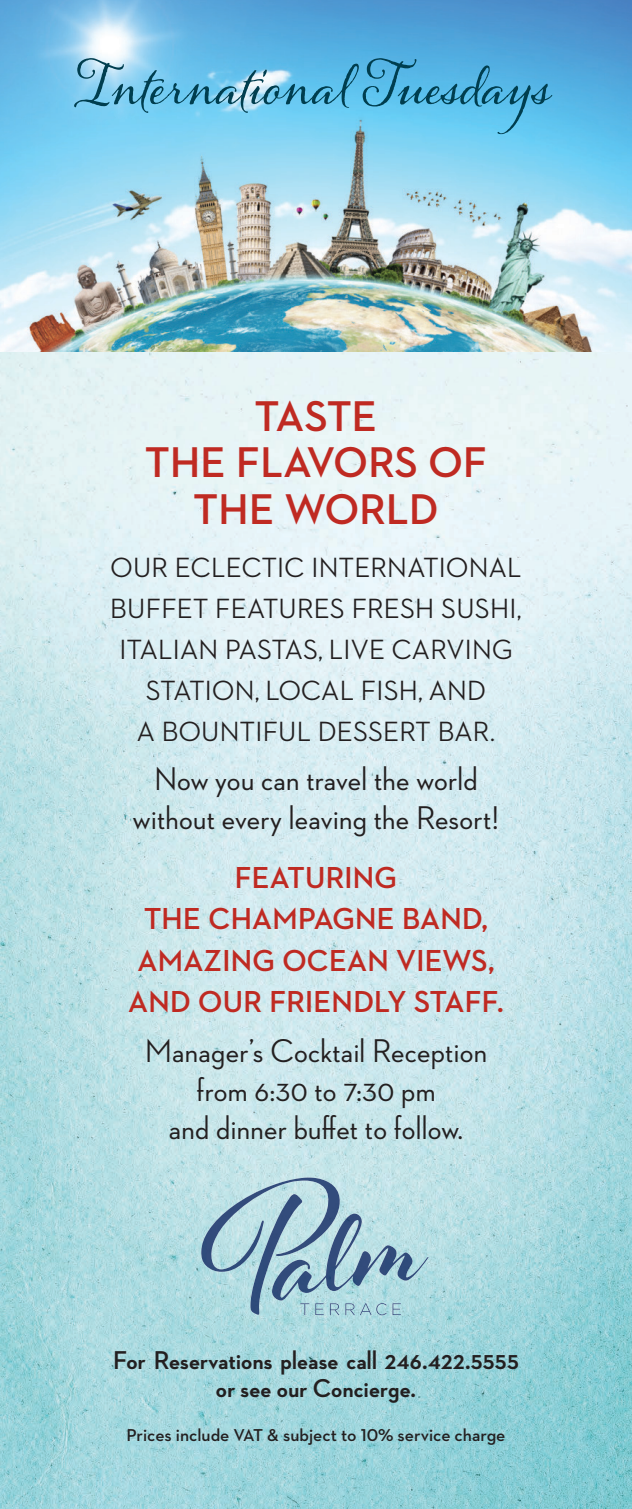
<style>
.page{position:relative;width:632px;height:1509px;background:#fff}
.page>*{position:absolute;margin:0;border:0;box-sizing:border-box;transform-origin:0 0}
.t1{font:55px "Alana";color:#003e4f}
.t2{font:700 43.75px/46.2px "Neutraface 2 Display";letter-spacing:.01em;color:#bf2a22;text-align:center}
.t3{font:500 33.5px/38.8px "Neutraface 2 Display";letter-spacing:.01em;color:#231f20;text-align:center}
.t4{font:700 31px/41.2px "Neutraface 2 Display";letter-spacing:.01em;color:#bf2a22;text-align:center}
.t5{font:500 28.25px/41.2px "Neutraface 2 Display";letter-spacing:.01em;color:#231f20;text-align:center}
.t6{font:700 26.25px/27.5px "Neutraface 2 Display";letter-spacing:.01em;color:#231f20;text-align:center}
.t7{font:600 17.5px "Neutraface 2 Text";color:#231f20}
</style>
<div class="page">
<img style="left:0;top:0;width:631px;height:1509px">
<img style="left:302px;top:1215px;width:126px;height:85px">
<img style="left:250px;top:1272px;width:52px;height:43px">
<img style="left:201px;top:1177px;width:139px;height:95px">
<svg style="left:300px;top:1303px;width:9px;height:12px"></svg>
<svg style="left:315px;top:1303px;width:8px;height:12px"></svg>
<svg style="left:329px;top:1303px;width:10px;height:12px"></svg>
<svg style="left:345px;top:1303px;width:41px;height:12px"></svg>
<svg style="left:392px;top:1303px;width:8px;height:12px"></svg>
<h1 class="t1" style="left:80px;top:53px;width:473px">International Tuesdays</h1>
<h2 class="t2" style="left:145px;top:394px;width:343px">TASTE<br>THE FLAVORS OF<br>THE WORLD</h2>
<p class="t5" style="left:110px;top:546px;width:412px">OUR ECLECTIC INTERNATIONAL<br>BUFFET FEATURES FRESH SUSHI,<br>ITALIAN PASTAS, LIVE CARVING<br>STATION, LOCAL FISH, AND<br>A BOUNTIFUL DESSERT BAR.</p>
<p class="t3" style="left:133px;top:760px;width:367px">Now you can travel the world without every leaving the Resort!</p>
<p class="t4" style="left:128px;top:857px;width:377px">FEATURING<br>THE CHAMPAGNE BAND,<br>AMAZING OCEAN VIEWS,<br>AND OUR FRIENDLY STAFF.</p>
<p class="t3" style="left:145px;top:1031px;width:343px">Manager’s Cocktail Reception from 6:30 to 7:30 pm<br>and dinner buffet to follow.</p>
<p class="t6" style="left:113px;top:1346px;width:407px">For Reservations please call 246.422.5555 or see our Concierge.</p>
<p class="t7" style="left:126px;top:1424px;width:380px">Prices include VAT &amp; subject to 10% service charge</p>
</div>
